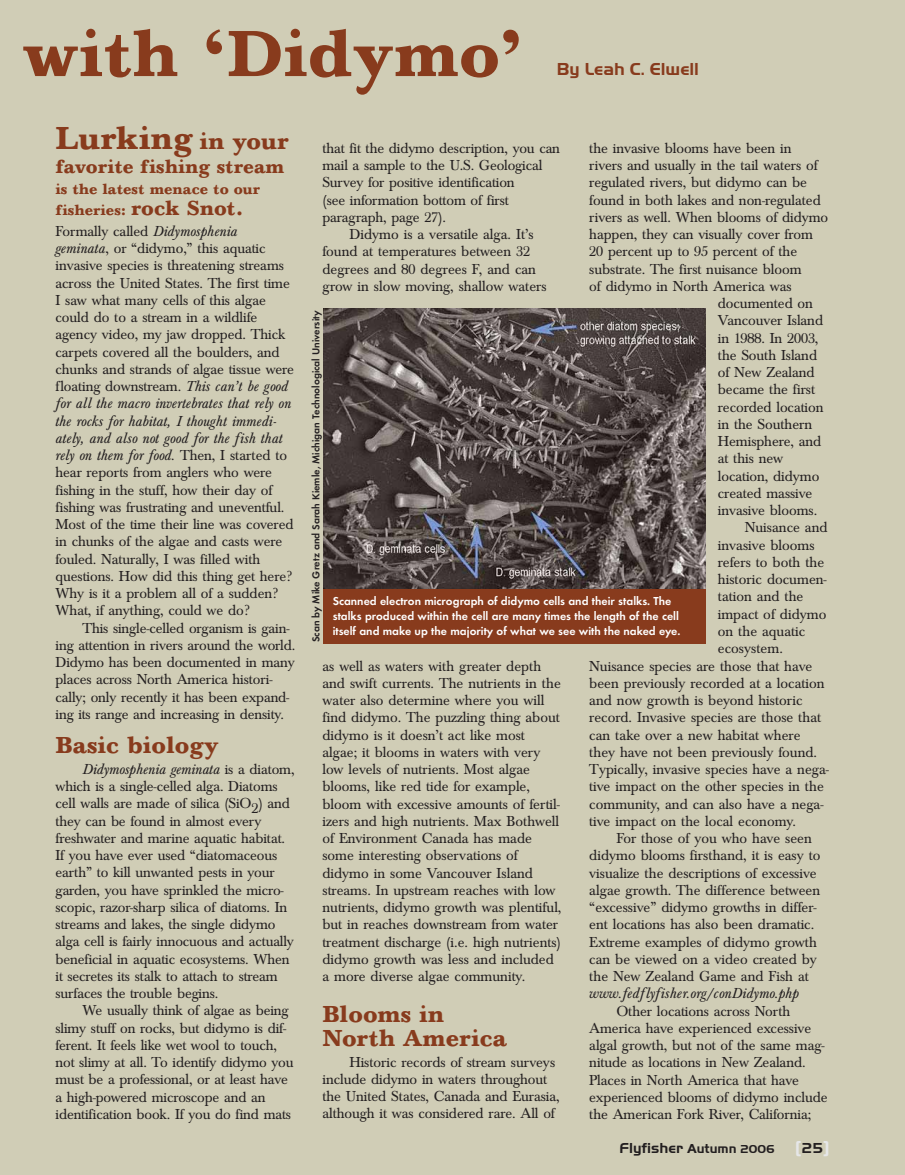
<style>
.page{position:relative;width:905px;height:1175px;background:#fff}
.page>*{position:absolute;margin:0;border:0;box-sizing:border-box;transform-origin:0 0}
.t1{font:700 67.5px "Baskerville";color:#883b1d}
.t2{font:700 33px "Baskerville";color:#883b1d}
.t3{font:700 24px/24px "Baskerville";color:#883b1d}
.t4{font:700 19.5px "Baskerville";color:#883b1d}
.t5{font:18px "Handel Gothic";color:#883b1d}
.t6{font:15px/17.2px "Baskerville";letter-spacing:-.005em;color:#231f20}
.t7{font:700 15px/20.7px "Baskerville";color:#883b1d}
.t8{font:italic 15px "Baskerville";color:#231f20}
.t9{font:15px "Handel Gothic";color:#231f20}
.t10{font:700 12px/15px "Function";color:#fff}
.t11{font:700 10.5px "Function";color:#231f20}
.s1{font-size:24px}
.s2{font-size:21px}
.s3{font-weight:400;color:#231f20}
.s4{font-weight:400;font-style:italic;color:#231f20}
.s5{font-style:italic}
.s6{font-size:13.5px}
.s7{font-size:12px}
.s8{font-size:18px;color:#e6e7e8}
</style>
<div class="page">
<div style="left:0;top:0;width:904px;height:1174px;background:#d0cdb6"></div>
<img style="left:323px;top:308px;width:382px;height:281px">
<div style="left:323px;top:589px;width:382px;height:55px;background:#883b1d"></div>
<h1 class="t1" style="left:22px;top:26px;width:501px">with ‘Didymo’</h1>
<p class="t5" style="left:557px;top:62px;width:144px">By Leah C. Elwell</p>
<h2 class="t2" style="left:56px;top:125px;width:235px">Lurking <span class="s1">in your</span></h2>
<h3 class="t4" style="left:56px;top:159px;width:230px">favorite fishing stream</h3>
<p class="t7" style="left:56px;top:180px;width:206px">is the latest menace to our fisheries: <span class="s2">rock Snot.<br></span><span class="s3">Formally called</span> <span class="s4">Didymosphenia</span></p>
<p class="t6" style="left:56px;top:241px;width:240px"><span class="s5">geminata</span>, or “didymo,” this aquatic invasive species is threatening streams across the United States. The first time I saw what many cells of this algae could do to a stream in a wildlife agency video, my jaw dropped. Thick carpets covered all the boulders, and chunks and strands of algae tissue were floating downstream. <span class="s5">This can’t be good for all the macro invertebrates that rely on the rocks for habitat, I thought immedi&shy;ately, and also not good for the fish that rely on them for food.</span> Then, I started to hear reports from anglers who were fishing in the stuff, how their day of fishing was frustrating and uneventful.<br>Most of the time their line was covered in chunks of the algae and casts were fouled. Naturally, I was filled with questions. How did this thing get here?<br>Why is it a problem all of a sudden?<br>What, if anything, could we do?</p>
<p class="t6" style="left:56px;top:620px;width:241px;text-indent:27px">This single-celled organism is gain&shy;ing attention in rivers around the world.<br>Didymo has been documented in many places across North America histori&shy;cally; only recently it has been expand&shy;ing its range and increasing in density.</p>
<h3 class="t3" style="left:56px;top:735px;width:165px">Basic biology</h3>
<p class="t6" style="left:56px;top:761px;width:240px;text-indent:27px"><span class="s5">Didymosphenia geminata</span> is a diatom, which is a single-celled alga. Diatoms cell walls are made of silica (SiO2) and they can be found in almost every freshwater and marine aquatic habitat.<br>If you have ever used “diatomaceous earth” to kill unwanted pests in your garden, you have sprinkled the micro&shy;scopic, razor-sharp silica of diatoms. In streams and lakes, the single didymo alga cell is fairly innocuous and actually beneficial in aquatic ecosystems. When it secretes its stalk to attach to stream surfaces the trouble begins.</p>
<p class="t6" style="left:56px;top:1003px;width:239px;text-indent:27px">We usually think of algae as being slimy stuff on rocks, but didymo is dif&shy;ferent. It feels like wet wool to touch, not slimy at all. To identify didymo you must be a professional, or at least have a high-powered microscope and an identification book. If you do find mats</p>
<p class="t6" style="left:589px;top:140px;width:204px">the invasive blooms have been in</p>
<p class="t6" style="left:589px;top:158px;width:230px">rivers and usually in the tail waters of</p>
<p class="t6" style="left:589px;top:175px;width:219px">regulated rivers, but didymo can be</p>
<p class="t6" style="left:589px;top:192px;width:233px">found in both lakes and non-regulated</p>
<p class="t6" style="left:589px;top:209px;width:240px">rivers as well. When blooms of didymo</p>
<p class="t6" style="left:589px;top:227px;width:225px">happen, they can visually cover from</p>
<p class="t6" style="left:589px;top:244px;width:209px">20 percent up to 95 percent of the</p>
<p class="t6" style="left:589px;top:261px;width:214px">substrate. The first nuisance bloom</p>
<p class="t6" style="left:589px;top:278px;width:204px">of didymo in North America was</p>
<p class="t6" style="left:717px;top:296px;width:97px">documented on</p>
<p class="t6" style="left:717px;top:313px;width:107px">Vancouver Island</p>
<p class="t6" style="left:717px;top:330px;width:102px">in 1988. In 2003,</p>
<p class="t6" style="left:717px;top:347px;width:101px">the South Island</p>
<p class="t6" style="left:717px;top:365px;width:98px">of New Zealand</p>
<p class="t6" style="left:717px;top:382px;width:99px">became the first</p>
<p class="t6" style="left:717px;top:399px;width:107px">recorded location</p>
<p class="t6" style="left:717px;top:416px;width:96px">in the Southern</p>
<p class="t6" style="left:717px;top:434px;width:105px">Hemisphere, and</p>
<p class="t6" style="left:717px;top:451px;width:67px">at this new</p>
<p class="t6" style="left:717px;top:468px;width:103px">location, didymo</p>
<p class="t6" style="left:717px;top:485px;width:96px">created massive</p>
<p class="t6" style="left:717px;top:503px;width:101px">invasive blooms.</p>
<p class="t6" style="left:744px;top:520px;width:84px">Nuisance and</p>
<p class="t6" style="left:717px;top:537px;width:98px">invasive blooms</p>
<p class="t6" style="left:717px;top:554px;width:108px">refers to both the</p>
<p class="t6" style="left:717px;top:572px;width:110px">historic documen-</p>
<p class="t6" style="left:717px;top:589px;width:87px">tation and the</p>
<p class="t6" style="left:717px;top:606px;width:110px">impact of didymo</p>
<p class="t6" style="left:717px;top:623px;width:89px">on the aquatic</p>
<p class="t6" style="left:717px;top:641px;width:66px">ecosystem.</p>
<p class="t6" style="left:589px;top:658px;width:224px">Nuisance species are those that have</p>
<p class="t6" style="left:589px;top:675px;width:237px">been previously recorded at a location</p>
<p class="t6" style="left:589px;top:692px;width:215px">and now growth is beyond historic</p>
<p class="t6" style="left:589px;top:710px;width:233px">record. Invasive species are those that</p>
<p class="t6" style="left:589px;top:727px;width:213px">can take over a new habitat where</p>
<p class="t6" style="left:589px;top:744px;width:229px">they have not been previously found.</p>
<p class="t6" style="left:589px;top:761px;width:241px">Typically, invasive species have a nega-</p>
<p class="t6" style="left:589px;top:779px;width:236px">tive impact on the other species in the</p>
<p class="t6" style="left:589px;top:796px;width:236px">community, and can also have a nega-</p>
<p class="t6" style="left:589px;top:813px;width:208px">tive impact on the local economy.</p>
<p class="t6" style="left:616px;top:830px;width:197px">For those of you who have seen</p>
<p class="t6" style="left:589px;top:848px;width:233px">didymo blooms firsthand, it is easy to</p>
<p class="t6" style="left:589px;top:865px;width:229px">visualize the descriptions of excessive</p>
<p class="t6" style="left:589px;top:882px;width:232px">algae growth. The difference between</p>
<p class="t6" style="left:589px;top:899px;width:229px">“excessive” didymo growths in differ-</p>
<p class="t6" style="left:589px;top:917px;width:226px">ent locations has also been dramatic.</p>
<p class="t6" style="left:589px;top:934px;width:229px">Extreme examples of didymo growth</p>
<p class="t6" style="left:589px;top:951px;width:229px">can be viewed on a video created by</p>
<p class="t6" style="left:589px;top:968px;width:221px">the New Zealand Game and Fish at</p>
<p class="t8" style="left:589px;top:987px;width:211px">www.fedflyfisher.org/conDidymo.php</p>
<p class="t6" style="left:589px;top:1003px;width:240px;text-indent:27px">Other locations across North America have experienced excessive algal growth, but not of the same mag&shy;nitude as locations in New Zealand.<br>Places in North America that have experienced blooms of didymo include the American Fork River, California;</p>
<p class="t6" style="left:322px;top:140px;width:239px">that fit the didymo description, you can</p>
<p class="t6" style="left:322px;top:158px;width:221px">mail a sample to the U.S. Geological</p>
<p class="t6" style="left:322px;top:175px;width:194px">Survey for positive identification</p>
<p class="t6" style="left:322px;top:192px;width:188px">(see information bottom of first</p>
<p class="t6" style="left:322px;top:209px;width:125px">paragraph, page 27).</p>
<p class="t6" style="left:349px;top:227px;width:186px">Didymo is a versatile alga. It’s</p>
<p class="t6" style="left:322px;top:244px;width:209px">found at temperatures between 32</p>
<p class="t6" style="left:322px;top:261px;width:215px">degrees and 80 degrees F, and can</p>
<p class="t6" style="left:322px;top:278px;width:226px">grow in slow moving, shallow waters</p>
<p class="t11" style="left:312px;top:642px;width:333px;rotate:-90deg">Scan by Mike Gretz and Sarah Kiemle, Michigan Technological University</p>
<p class="t10" style="left:333px;top:595px;width:349px">Scanned electron micrograph of didymo cells and their stalks. The stalks produced within the cell are many times the length of the cell itself and make up the majority of what we see with the naked eye.</p>
<p class="t6" style="left:322px;top:658px;width:240px">as well as waters with greater depth and swift currents. The nutrients in the water also determine where you will find didymo. The puzzling thing about didymo is it doesn’t act like most algae; it blooms in waters with very low levels of nutrients. Most algae blooms, like red tide for example, bloom with excessive amounts of fertil&shy;izers and high nutrients. Max Bothwell of Environment Canada has made some interesting observations of didymo in some Vancouver Island streams. In upstream reaches with low nutrients, didymo growth was plentiful, but in reaches downstream from water treatment discharge (i.e. high nutrients) didymo growth was less and included a more diverse algae community.</p>
<h3 class="t3" style="left:322px;top:1004px;width:186px">Blooms in<br>North America</h3>
<p class="t6" style="left:322px;top:1054px;width:239px;text-indent:27px">Historic records of stream surveys include didymo in waters throughout the United States, Canada and Eurasia, although it was considered rare. All of</p>
<p class="t9" style="left:619px;top:1142px;width:211px">Flyfisher <span class="s6">Autumn</span> <span class="s7">2006</span> <span class="s8">[</span>25<span class="s8">]</span></p>
</div>
